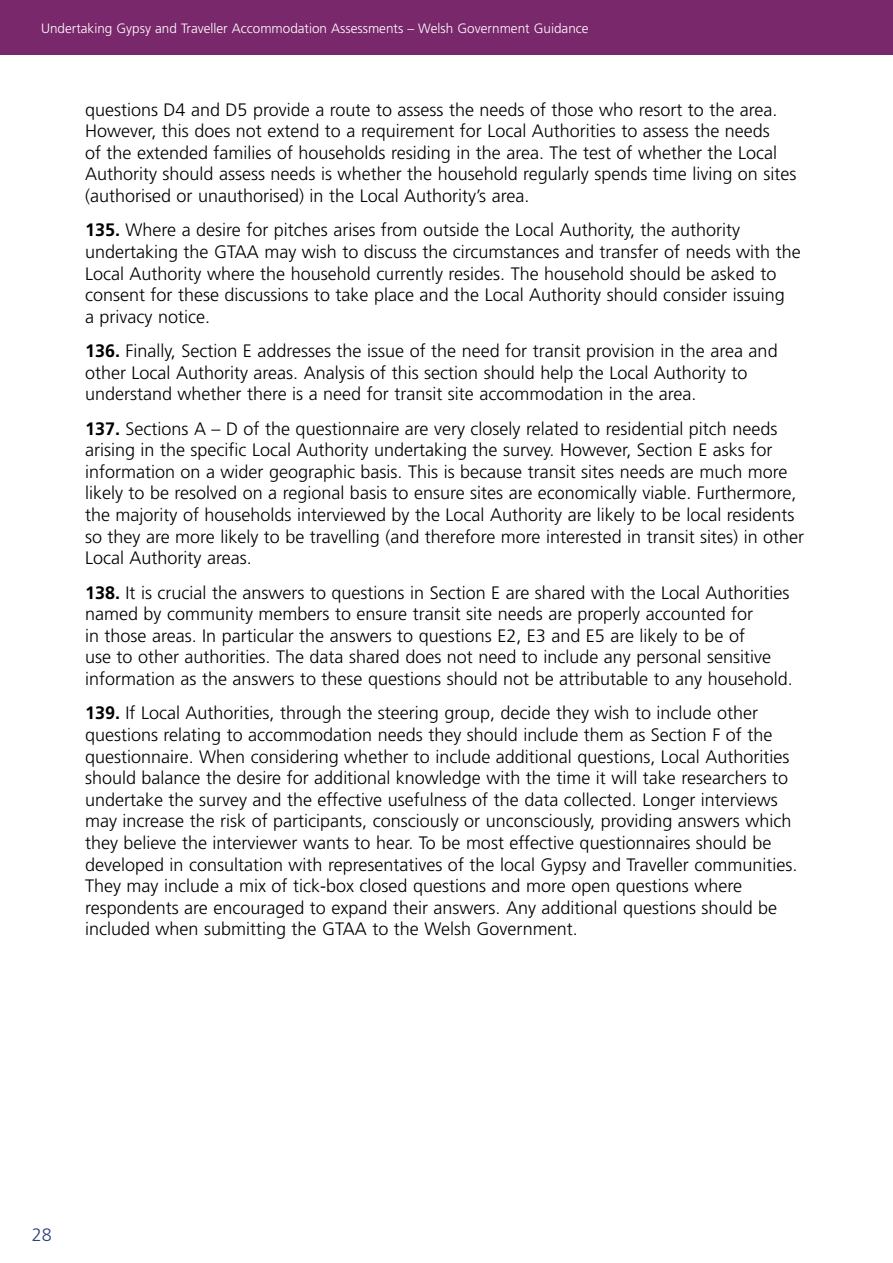
<style>
.page{position:relative;width:893px;height:1263px;background:#fff}
.page>*{position:absolute;margin:0;border:0;box-sizing:border-box;transform-origin:0 0}
.Body_text{font:300 18px/21.6px "Frutiger LT Std";color:#000}
.t1{font:300 18px "Frutiger LT Std";color:#2f3f7f}
.t2{font:300 13.5px "Frutiger LT Std";color:#fff}
.s1{font-weight:700}
</style>
<div class="page">
<div style="left:0;top:0;width:893px;height:55px;background:#79286b"></div>
<p class="t2" style="left:41px;top:20px;width:549px">Undertaking Gypsy and Traveller Accommodation Assessments – Welsh Government Guidance</p>
<p class="Body_text" style="left:85px;top:99px;width:713px">questions D4 and D5 provide a route to assess the needs of those who resort to the area.<br>However, this does not extend to a requirement for Local Authorities to assess the needs<br>of the extended families of households residing in the area. The test of whether the Local Authority should assess needs is whether the household regularly spends time living on sites (authorised or unauthorised) in the Local Authority’s area.</p>
<p class="Body_text" style="left:85px;top:220px;width:717px"><span class="s1">135.</span> Where a desire for pitches arises from outside the Local Authority, the authority undertaking the GTAA may wish to discuss the circumstances and transfer of needs with the Local Authority where the household currently resides. The household should be asked to consent for these discussions to take place and the Local Authority should consider issuing<br>a privacy notice.</p>
<p class="Body_text" style="left:85px;top:340px;width:694px"><span class="s1">136.</span> Finally, Section E addresses the issue of the need for transit provision in the area and other Local Authority areas. Analysis of this section should help the Local Authority to understand whether there is a need for transit site accommodation in the area.</p>
<p class="Body_text" style="left:85px;top:418px;width:721px"><span class="s1">137.</span> Sections A – D of the questionnaire are very closely related to residential pitch needs arising in the specific Local Authority undertaking the survey. However, Section E asks for information on a wider geographic basis. This is because transit sites needs are much more likely to be resolved on a regional basis to ensure sites are economically viable. Furthermore, the majority of households interviewed by the Local Authority are likely to be local residents so they are more likely to be travelling (and therefore more interested in transit sites) in other Local Authority areas.</p>
<p class="Body_text" style="left:85px;top:582px;width:709px"><span class="s1">138.</span> It is crucial the answers to questions in Section E are shared with the Local Authorities named by community members to ensure transit site needs are properly accounted for<br>in those areas. In particular the answers to questions E2, E3 and E5 are likely to be of<br>use to other authorities. The data shared does not need to include any personal sensitive information as the answers to these questions should not be attributable to any household.</p>
<p class="Body_text" style="left:85px;top:703px;width:714px"><span class="s1">139.</span> If Local Authorities, through the steering group, decide they wish to include other questions relating to accommodation needs they should include them as Section F of the questionnaire. When considering whether to include additional questions, Local Authorities should balance the desire for additional knowledge with the time it will take researchers to undertake the survey and the effective usefulness of the data collected. Longer interviews may increase the risk of participants, consciously or unconsciously, providing answers which they believe the interviewer wants to hear. To be most effective questionnaires should be developed in consultation with representatives of the local Gypsy and Traveller communities.<br>They may include a mix of tick-box closed questions and more open questions where respondents are encouraged to expand their answers. Any additional questions should be included when submitting the GTAA to the Welsh Government.</p>
<p class="t1" style="left:32px;top:1225px;width:22px">28</p>
</div>
